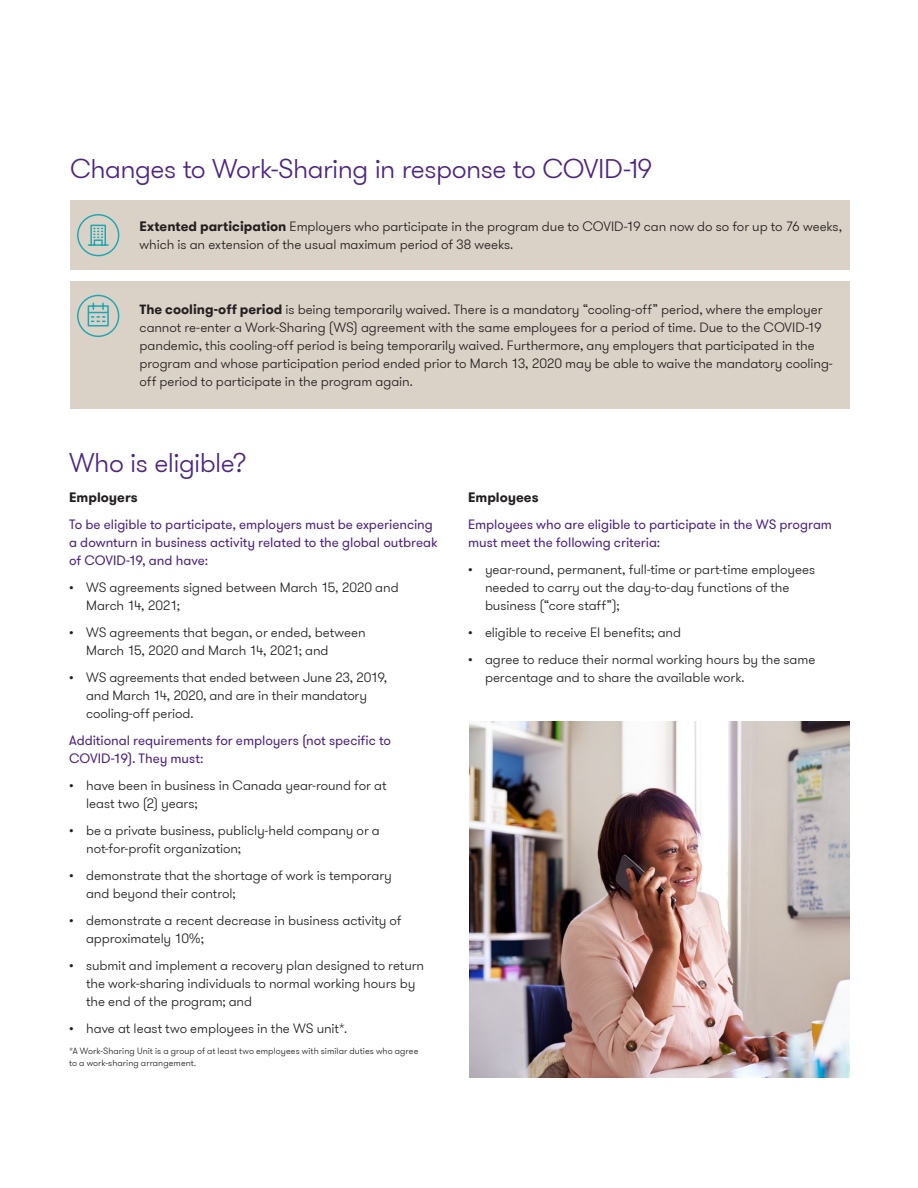
<style>
.page{position:relative;width:918px;height:1188px;background:#fff}
.page>*{position:absolute;margin:0;border:0;box-sizing:border-box;transform-origin:0 0}
.D_Sub_heading_one{font:300 27px "GT Walsheim Pro";letter-spacing:-.02em;color:#4e2582}
.G_Body_copy_normal{font:300 13.5px/18px "GT Walsheim Pro";letter-spacing:-.005em;color:#231f20}
.G_Body_copy_normal-2{font:13.5px/18px "GT Walsheim Pro";color:#4e2582}
.G_Body_copy_normal-3{font:700 13.5px "GT Walsheim Pro";color:#231f20}
.N_Notes___Sources{font:300 9px/12px "GT Walsheim Pro";letter-spacing:.01em;color:#231f20}
.s1{font-weight:700}
</style>
<div class="page">
<div style="left:70px;top:281px;width:780px;height:127px;background:#dbd2c7"></div>
<div style="left:70px;top:200px;width:780px;height:70px;background:#dbd2c7"></div>
<svg style="left:77px;top:214px;width:42px;height:42px"></svg>
<svg style="left:77px;top:295px;width:42px;height:42px"></svg>
<img style="left:469px;top:722px;width:381px;height:355px">
<p class="D_Sub_heading_one" style="left:70px;top:152px;width:583px">Changes to Work-Sharing in response to COVID-19</p>
<p class="G_Body_copy_normal" style="left:140px;top:218px;width:704px"><span class="s1">Extented participation</span> Employers who participate in the program due to COVID-19 can now do so for up to 76 weeks, which is an extension of the usual maximum period of 38 weeks.</p>
<p class="G_Body_copy_normal" style="left:140px;top:300px;width:695px"><span class="s1">The cooling-off period</span> is being temporarily waived. There is a mandatory “cooling-off” period, where the employer cannot re-enter a Work-Sharing (WS) agreement with the same employees for a period of time. Due to the COVID-19 pandemic, this cooling-off period is being temporarily waived. Furthermore, any employers that participated in the program and whose participation period ended prior to March 13, 2020 may be able to waive the mandatory cooling&shy;off period to participate in the program again.</p>
<p class="D_Sub_heading_one" style="left:69px;top:445px;width:179px">Who is eligible?</p>
<p class="G_Body_copy_normal-3" style="left:69px;top:489px;width:70px">Employers</p>
<p class="G_Body_copy_normal-2" style="left:69px;top:516px;width:370px">To be eligible to participate, employers must be experiencing a downturn in business activity related to the global outbreak of COVID-19, and have:</p>
<p class="G_Body_copy_normal" style="left:86px;top:579px;width:314px;text-indent:-17px">• WS agreements signed between March 15, 2020 and<br>March 14, 2021;</p>
<p class="G_Body_copy_normal" style="left:86px;top:624px;width:281px;text-indent:-17px">• WS agreements that began, or ended, between<br>March 15, 2020 and March 14, 2021; and</p>
<p class="G_Body_copy_normal" style="left:86px;top:669px;width:303px;text-indent:-17px">• WS agreements that ended between June 23, 2019, and March 14, 2020, and are in their mandatory cooling-off period.</p>
<p class="G_Body_copy_normal-2" style="left:69px;top:732px;width:323px">Additional requirements for employers (not specific to<br>COVID-19). They must:</p>
<p class="G_Body_copy_normal" style="left:86px;top:777px;width:302px;text-indent:-17px">• have been in business in Canada year-round for at least two (2) years;</p>
<p class="G_Body_copy_normal" style="left:86px;top:822px;width:295px;text-indent:-17px">• be a private business, publicly-held company or a not-for-profit organization;</p>
<p class="G_Body_copy_normal" style="left:86px;top:867px;width:307px;text-indent:-17px">• demonstrate that the shortage of work is temporary and beyond their control;</p>
<p class="G_Body_copy_normal" style="left:86px;top:912px;width:317px;text-indent:-17px">• demonstrate a recent decrease in business activity of approximately 10%;</p>
<p class="G_Body_copy_normal" style="left:86px;top:957px;width:340px;text-indent:-17px">• submit and implement a recovery plan designed to return the work-sharing individuals to normal working hours by the end of the program; and</p>
<p class="G_Body_copy_normal" style="left:69px;top:1020px;width:280px">• have at least two employees in the WS unit*.</p>
<p class="N_Notes___Sources" style="left:69px;top:1045px;width:351px">*A Work-Sharing Unit is a group of at least two employees with similar duties who agree to a work-sharing arrangement.</p>
<p class="G_Body_copy_normal-3" style="left:468px;top:489px;width:72px">Employees</p>
<p class="G_Body_copy_normal-2" style="left:468px;top:516px;width:366px">Employees who are eligible to participate in the WS program must meet the following criteria:</p>
<p class="G_Body_copy_normal" style="left:485px;top:561px;width:332px;text-indent:-17px">• year-round, permanent, full-time or part-time employees needed to carry out the day-to-day functions of the business (“core staff”);</p>
<p class="G_Body_copy_normal" style="left:468px;top:624px;width:215px">• eligible to receive EI benefits; and</p>
<p class="G_Body_copy_normal" style="left:485px;top:651px;width:332px;text-indent:-17px">• agree to reduce their normal working hours by the same percentage and to share the available work.</p>
</div>
